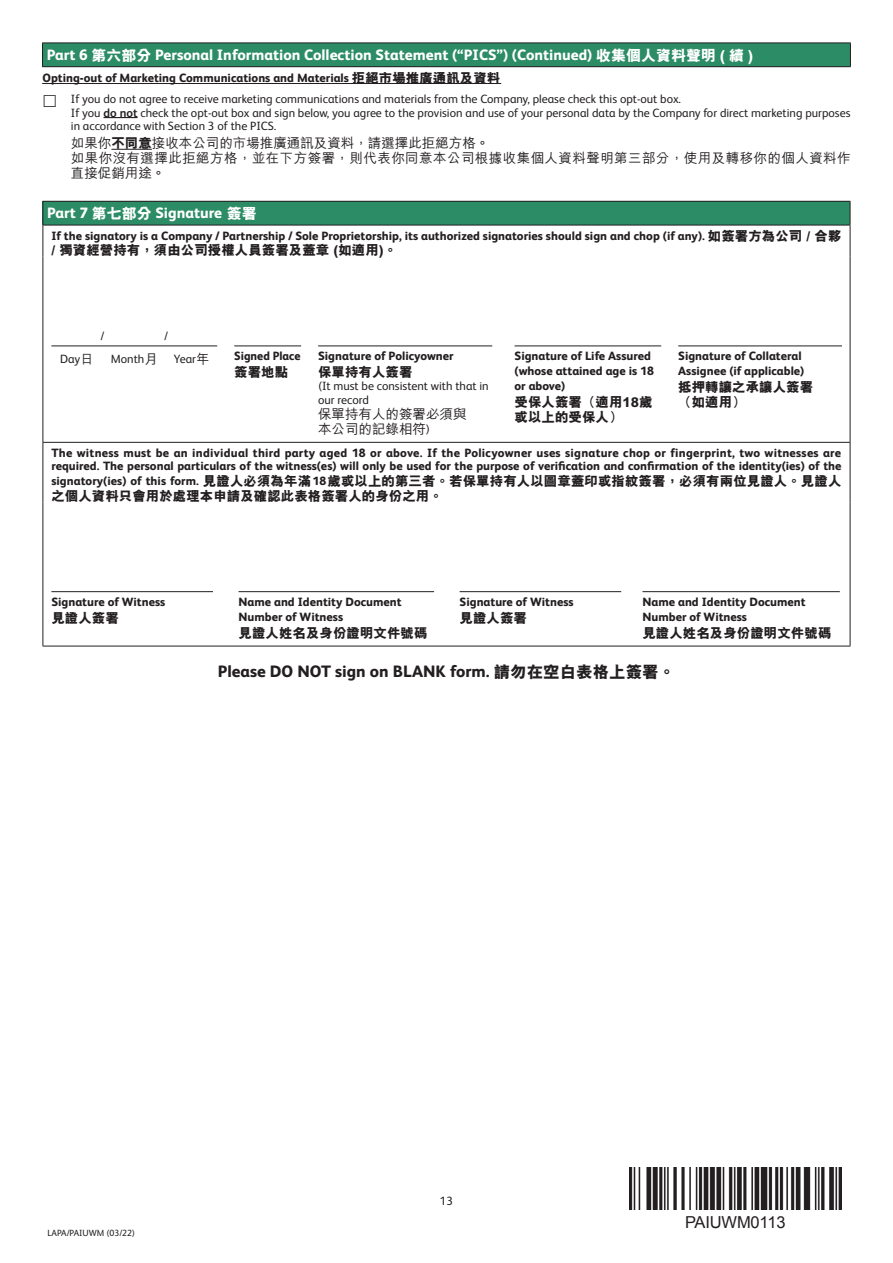
<style>
.page{position:relative;width:893px;height:1263px;background:#fff}
.page>*{position:absolute;margin:0;border:0;box-sizing:border-box;transform-origin:0 0}
.t1{font:800 16.5px "FS Albert Pro";color:#231f20}
.t2{font:16.5px "Arial";letter-spacing:-.01em;color:#231f20}
.t3{font:800 15px "FS Albert Pro";color:#fff}
.t4{font:800 13.5px/15px "M Hei HK";color:#231f20}
.t5{font:500 13.5px/15px "M Hei HK";letter-spacing:.03em;color:#231f20}
.t6{font:500 13.5px/15px "M Hei HK";color:#231f20}
.t7{font:800 12px/15px "FS Albert Pro";color:#231f20}
.t8{font:12px/13.5px "FS Albert Pro";color:#231f20}
.t9{font:800 12px "FS Albert Pro";color:#231f20;scale:.96 1}
.t10{font:9px "FS Albert Pro";color:#231f20}
.s1{font-family:"M Hei HK"}
.s2{font-weight:800}
.s3{font-family:"M Hei HK";font-weight:800;font-size:13.5px}
.s4{font-weight:700}
.s5{font-family:"M Hei HK";font-size:13.5px}
.s6{font-family:"FS Albert Pro";font-size:12px}
.s7{font-family:"FS Albert Pro";font-weight:400;font-size:12px}
.s8{font-family:"M Hei HK";font-weight:500;font-size:13.5px}
</style>
<div class="page">
<img style="left:629px;top:1167px;width:213px;height:43px">
<div style="left:43px;top:201px;width:807px;height:24px;background:#2b8c65"></div>
<hr style="left:43px;top:201px;width:807px;height:1px;background:#231f20">
<svg style="left:43px;top:202px;width:1px;height:23px"></svg>
<svg style="left:850px;top:202px;width:1px;height:23px"></svg>
<hr style="left:43px;top:225px;width:807px;height:1px;background:#231f20">
<hr style="left:43px;top:225px;width:1px;height:32px;background:#231f20">
<hr style="left:850px;top:225px;width:1px;height:32px;background:#231f20">
<hr style="left:43px;top:257px;width:1px;height:185px;background:#231f20">
<hr style="left:850px;top:257px;width:1px;height:185px;background:#231f20">
<hr style="left:43px;top:442px;width:807px;height:1px;background:#231f20">
<hr style="left:43px;top:443px;width:1px;height:59px;background:#231f20">
<hr style="left:850px;top:443px;width:1px;height:59px;background:#231f20">
<hr style="left:43px;top:502px;width:1px;height:144px;background:#231f20">
<hr style="left:850px;top:502px;width:1px;height:144px;background:#231f20">
<hr style="left:43px;top:646px;width:807px;height:1px;background:#231f20">
<hr style="left:51px;top:345px;width:166px;height:1px;background:#231f20">
<hr style="left:234px;top:345px;width:67px;height:1px;background:#231f20">
<hr style="left:318px;top:345px;width:174px;height:1px;background:#231f20">
<hr style="left:515px;top:345px;width:146px;height:1px;background:#231f20">
<hr style="left:678px;top:345px;width:164px;height:1px;background:#231f20">
<hr style="left:51px;top:591px;width:162px;height:1px;background:#231f20">
<hr style="left:238px;top:591px;width:196px;height:1px;background:#231f20">
<hr style="left:460px;top:591px;width:161px;height:1px;background:#231f20">
<hr style="left:642px;top:591px;width:198px;height:1px;background:#231f20">
<div style="left:43px;top:43px;width:807px;height:24px;background:#2b8c65"></div>
<hr style="left:71px;top:66px;width:780px;height:1px;background:#231f20">
<svg style="left:42px;top:43px;width:29px;height:24px"></svg>
<hr style="left:71px;top:43px;width:780px;height:1px;background:#231f20">
<svg style="left:850px;top:43px;width:1px;height:23px"></svg>
<hr style="left:103px;top:117px;width:35px;height:1px;background:#231f20">
<hr style="left:111px;top:149px;width:41px;height:1px;background:#231f20">
<hr style="left:42px;top:83px;width:459px;height:1px;background:#231f20">
<p class="t3" style="left:47px;top:43px;width:708px">Part 6 <span class="s1">第六部分</span> Personal Information Collection Statement (“PICS”) (Continued) <span class="s1">收集個人資料聲明 ( 續 )</span></p>
<p class="t8" style="left:71px;top:66px;width:612px;line-height:21.5px;text-indent:-28px"><span class="s2">Opting-out of Marketing Communications and Materials</span> <span class="s3">拒絕市場推廣通訊及資料<br></span>If you do not agree to receive marketing communications and materials from the Company, please check this opt-out box.</p>
<p class="t8" style="left:71px;top:105px;width:781px">If you <span class="s4">do not</span> check the opt-out box and sign below, you agree to the provision and use of your personal data by the Company for direct marketing purposes in accordance with Section 3 of the PICS.</p>
<p class="t5" style="left:71px;top:134px;width:781px">如果你<span class="s2">不同意</span>接收本公司的市場推廣通訊及資料，請選擇此拒絕方格。<br>如果你沒有選擇此拒絕方格，並在下方簽署，則代表你同意本公司根據收集個人資料聲明第三部分，使用及轉移你的個人資料作直接促銷用途。</p>
<p class="t3" style="left:47px;top:201px;width:211px">Part 7 <span class="s1">第七部分</span> Signature <span class="s1">簽署</span></p>
<p class="t7" style="left:51px;top:228px;width:792px">If the signatory is a Company / Partnership / Sole Proprietorship, its authorized signatories should sign and chop (if any). <span class="s5">如簽署方為公司 / 合夥</span></p>
<p class="t4" style="left:51px;top:243px;width:347px">/ 獨資經營持有，須由公司授權人員簽署及蓋章 (如適用)。</p>
<p class="t8" style="left:100px;top:328px;width:5px">/</p>
<p class="t8" style="left:164px;top:328px;width:5px">/</p>
<p class="t7" style="left:515px;top:348px;width:141px">Signature of Life Assured (whose attained age is 18 or above)</p>
<p class="t4" style="left:515px;top:395px;width:140px">受保人簽署（適用18歲或以上的受保人）</p>
<p class="t7" style="left:678px;top:348px;width:128px">Signature of Collateral<br>Assignee (if applicable)</p>
<p class="t4" style="left:678px;top:380px;width:136px">抵押轉讓之承讓人簽署（如適用）</p>
<p class="t7" style="left:51px;top:445px;width:792px;line-height:13.5px">The witness must be an individual third party aged 18 or above. If the Policyowner uses signature chop or fingerprint, two witnesses are required. The personal particulars of the witness(es) will only be used for the purpose of verification and confirmation of the identity(ies) of the</p>
<p class="t4" style="left:51px;top:473px;width:792px"><span class="s6">signatory(ies) of this form.</span> 見證人必須為年滿<span class="s6">18</span>歲或以上的第三者。若保單持有人以圖章蓋印或指紋簽署，必須有兩位見證人。見證人之個人資料只會用於處理本申請及確認此表格簽署人的身份之用。</p>
<p class="t7" style="left:318px;top:348px;width:137px">Signature of Policyowner</p>
<p class="t4" style="left:318px;top:365px;width:96px">保單持有人簽署</p>
<p class="t8" style="left:318px;top:379px;width:172px">(It must be consistent with that in our record</p>
<p class="t6" style="left:318px;top:406px;width:150px">保單持有人的簽署必須與本公司的記錄相符<span class="s7">)</span></p>
<p class="t8" style="left:60px;top:352px;width:35px">Day<span class="s8">日</span></p>
<p class="t8" style="left:111px;top:352px;width:100px">Month<span class="s8">月</span> Year<span class="s8">年</span></p>
<p class="t9" style="left:234px;top:347px;width:71px">Signed Place</p>
<p class="t4" style="left:234px;top:365px;width:55px">簽署地點</p>
<p class="t7" style="left:51px;top:594px;width:115px">Signature of Witness</p>
<p class="t4" style="left:51px;top:611px;width:69px">見證人簽署</p>
<p class="t7" style="left:460px;top:594px;width:115px">Signature of Witness</p>
<p class="t4" style="left:460px;top:611px;width:69px">見證人簽署</p>
<p class="t7" style="left:642px;top:594px;width:165px">Name and Identity Document<br>Number of Witness</p>
<p class="t4" style="left:642px;top:626px;width:190px">見證人姓名及身份證明文件號碼</p>
<h1 class="t1" style="left:218px;top:659px;width:459px">Please DO NOT sign on BLANK form. <span class="s1">請勿在空白表格上簽署。</span></h1>
<p class="t7" style="left:238px;top:594px;width:165px">Name and Identity Document<br>Number of Witness</p>
<p class="t4" style="left:238px;top:626px;width:191px">見證人姓名及身份證明文件號碼</p>
<p class="t10" style="left:47px;top:1226px;width:89px">LAPA/PAIUWM (03/22)</p>
<p class="t8" style="left:440px;top:1193px;width:15px">13</p>
<h1 class="t2" style="left:685px;top:1211px;width:102px">PAIUWM0113</h1>
</div>
